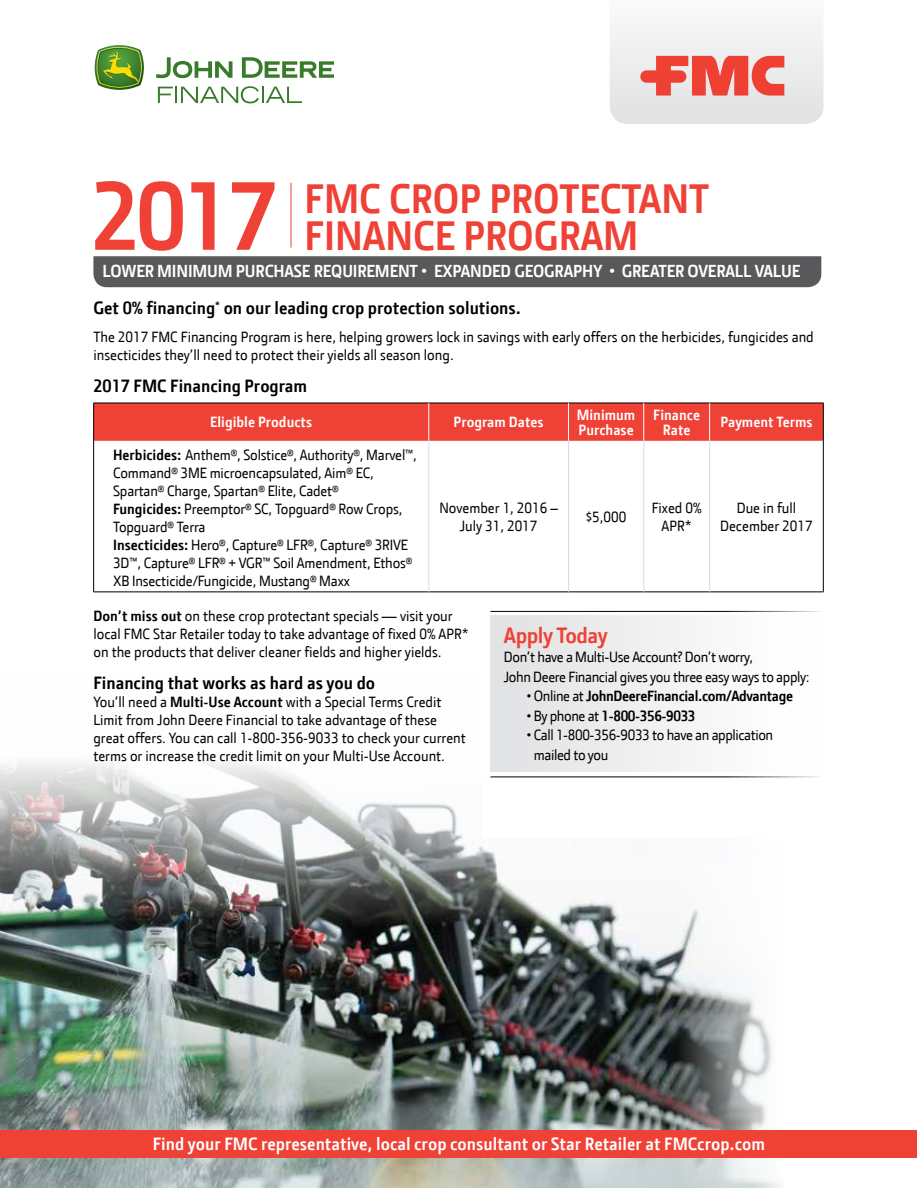
<style>
.page{position:relative;width:918px;height:1188px;background:#fff}
.page>*{position:absolute;margin:0;border:0;box-sizing:border-box;transform-origin:0 0}
.t1{font:700 97.95px "JD Sans";color:#ef4135}
.t2{font:700 41.7px/37.5px "JD Sans";color:#ef4135}
.t3{font:700 22.5px "JD Sans";letter-spacing:-.02em;color:#ef4135}
.t4{font:700 18px "JD Sans";color:#000}
.t5{font:700 18px "JD Sans";color:#fff}
.t6{font:700 17.7px "JD Sans";letter-spacing:-.01em;color:#fff}
.t7{font:15px/18px "JD Sans";color:#000}
.t8{font:15px/19.5px "JD Sans";letter-spacing:-.025em;color:#000}
.t9{font:700 15px/15px "JD Sans";color:#fff}
.t10{font:700 15px "JD Sans";letter-spacing:-.025em;color:#000}
.s1{font-weight:700}
.s2{font-weight:400}
</style>
<div class="page">
<img style="left:0;top:762px;width:781px;height:426px">
<div style="left:94px;top:404px;width:729px;height:37px;background:#ef4135"></div>
<hr style="left:93px;top:403px;width:336px;height:1px;background:#000">
<hr style="left:429px;top:403px;width:140px;height:1px;background:#000">
<hr style="left:569px;top:403px;width:75px;height:1px;background:#000">
<hr style="left:644px;top:403px;width:66px;height:1px;background:#000">
<hr style="left:710px;top:403px;width:114px;height:1px;background:#000">
<hr style="left:823px;top:403px;width:1px;height:38px;background:#000">
<hr style="left:823px;top:441px;width:1px;height:151px;background:#000">
<hr style="left:93px;top:592px;width:336px;height:1px;background:#000">
<hr style="left:429px;top:592px;width:140px;height:1px;background:#000">
<hr style="left:569px;top:592px;width:75px;height:1px;background:#000">
<hr style="left:644px;top:592px;width:66px;height:1px;background:#000">
<hr style="left:710px;top:592px;width:114px;height:1px;background:#000">
<hr style="left:428px;top:403px;width:1px;height:38px;background:#fff">
<hr style="left:568px;top:403px;width:1px;height:38px;background:#fff">
<hr style="left:643px;top:403px;width:1px;height:38px;background:#fff">
<hr style="left:709px;top:403px;width:1px;height:38px;background:#fff">
<hr style="left:428px;top:441px;width:1px;height:151px;background:#dcddde">
<hr style="left:568px;top:441px;width:1px;height:151px;background:#dcddde">
<hr style="left:643px;top:441px;width:1px;height:151px;background:#dcddde">
<hr style="left:709px;top:441px;width:1px;height:151px;background:#dcddde">
<hr style="left:93px;top:441px;width:1px;height:151px;background:#000">
<hr style="left:93px;top:403px;width:1px;height:38px;background:#000">
<svg style="left:610px;top:26px;width:214px;height:98px"></svg>
<svg style="left:242px;top:57px;width:92px;height:21px"></svg>
<svg style="left:156px;top:57px;width:77px;height:21px"></svg>
<svg style="left:95px;top:45px;width:49px;height:45px;background:#75a045"></svg>
<svg style="left:158px;top:86px;width:144px;height:17px"></svg>
<hr style="left:291px;top:183px;width:1px;height:64px;background:#ef4135">
<div style="left:1px;top:1130px;width:916px;height:28px;background:#ef4135"></div>
<div style="left:93px;top:256px;width:728px;height:31px;background:#58595b"></div>
<div style="left:483px;top:600px;width:337px;height:238px;background:#fff"></div>
<hr style="left:490px;top:611px;width:334px;height:1px;background:#000">
<hr style="left:490px;top:777px;width:334px;height:1px;background:#000">
<div style="left:490px;top:616px;width:334px;height:156px;background:linear-gradient(to right,#e0e1e2,#fff)"></div>
<h1 class="t1" style="left:90px;top:160px;width:189px">2017</h1>
<h2 class="t2" style="left:304px;top:180px;width:406px">FMC CROP PROTECTANT<br>FINANCE PROGRAM</h2>
<p class="t6" style="left:102px;top:261px;width:699px">LOWER MINIMUM PURCHASE REQUIREMENT • EXPANDED GEOGRAPHY • GREATER OVERALL VALUE</p>
<p class="t4" style="left:93px;top:297px;width:429px">Get 0% financing<sup>*</sup> on our leading crop protection solutions.</p>
<p class="t7" style="left:93px;top:328px;width:722px">The 2017 FMC Financing Program is here, helping growers lock in savings with early offers on the herbicides, fungicides and insecticides they’ll need to protect their yields all season long.</p>
<p class="t4" style="left:93px;top:376px;width:215px">2017 FMC Financing Program</p>
<p class="t9" style="left:210px;top:415px;width:103px">Eligible Products</p>
<p class="t9" style="left:454px;top:415px;width:92px">Program Dates</p>
<p class="t9" style="left:577px;top:407px;width:60px">Minimum<br>Purchase</p>
<p class="t9" style="left:653px;top:407px;width:48px;text-align:center">Finance<br>Rate</p>
<p class="t9" style="left:720px;top:415px;width:94px">Payment Terms</p>
<p class="t7" style="left:113px;top:446px;width:305px"><span class="s1">Herbicides:</span> Anthem®, Solstice®, Authority®, Marvel™, Command® 3ME microencapsulated, Aim® EC, Spartan® Charge, Spartan® Elite, Cadet®<br><span class="s1">Fungicides:</span> Preemptor® SC, Topguard® Row Crops, Topguard® Terra<br><span class="s1">Insecticides:</span> Hero®, Capture® LFR®, Capture® 3RIVE 3D™, Capture® LFR® + VGR™ Soil Amendment, Ethos® XB Insecticide/Fungicide, Mustang® Maxx</p>
<p class="t7" style="left:439px;top:499px;width:120px;text-align:center">November 1, 2016 –<br>July 31, 2017</p>
<p class="t7" style="left:586px;top:508px;width:42px">$5,000</p>
<p class="t7" style="left:652px;top:499px;width:51px;text-align:center">Fixed 0%<br>APR*</p>
<p class="t7" style="left:720px;top:499px;width:94px;text-align:center">Due in full<br>December 2017</p>
<p class="t7" style="left:93px;top:607px;width:377px"><span class="s1">Don’t miss out</span> on these crop protectant specials — visit your local FMC Star Retailer today to take advantage of fixed 0% APR* on the products that deliver cleaner fields and higher yields.</p>
<p class="t4" style="left:93px;top:672px;width:283px">Financing that works as hard as you do</p>
<p class="t7" style="left:93px;top:693px;width:374px">You’ll need a <span class="s1">Multi-Use Account</span> with a Special Terms Credit Limit from John Deere Financial to take advantage of these great offers. You can call 1-800-356-9033 to check your current terms or increase the credit limit on your Multi-Use Account.</p>
<h3 class="t3" style="left:504px;top:622px;width:105px">Apply Today</h3>
<p class="t8" style="left:504px;top:648px;width:307px">Don’t have a Multi-Use Account? Don’t worry,<br>John Deere Financial gives you three easy ways to apply:</p>
<p class="t10" style="left:526px;top:688px;width:268px"><span class="s2">• Online at</span> JohnDeereFinancial.com/Advantage</p>
<p class="t10" style="left:526px;top:707px;width:171px"><span class="s2">• By phone at</span> 1-800-356-9033</p>
<p class="t8" style="left:534px;top:726px;width:241px;text-indent:-8px">• Call 1-800-356-9033 to have an application mailed to you</p>
<p class="t5" style="left:153px;top:1133px;width:614px">Find your FMC representative, local crop consultant or Star Retailer at FMCcrop.com</p>
</div>
